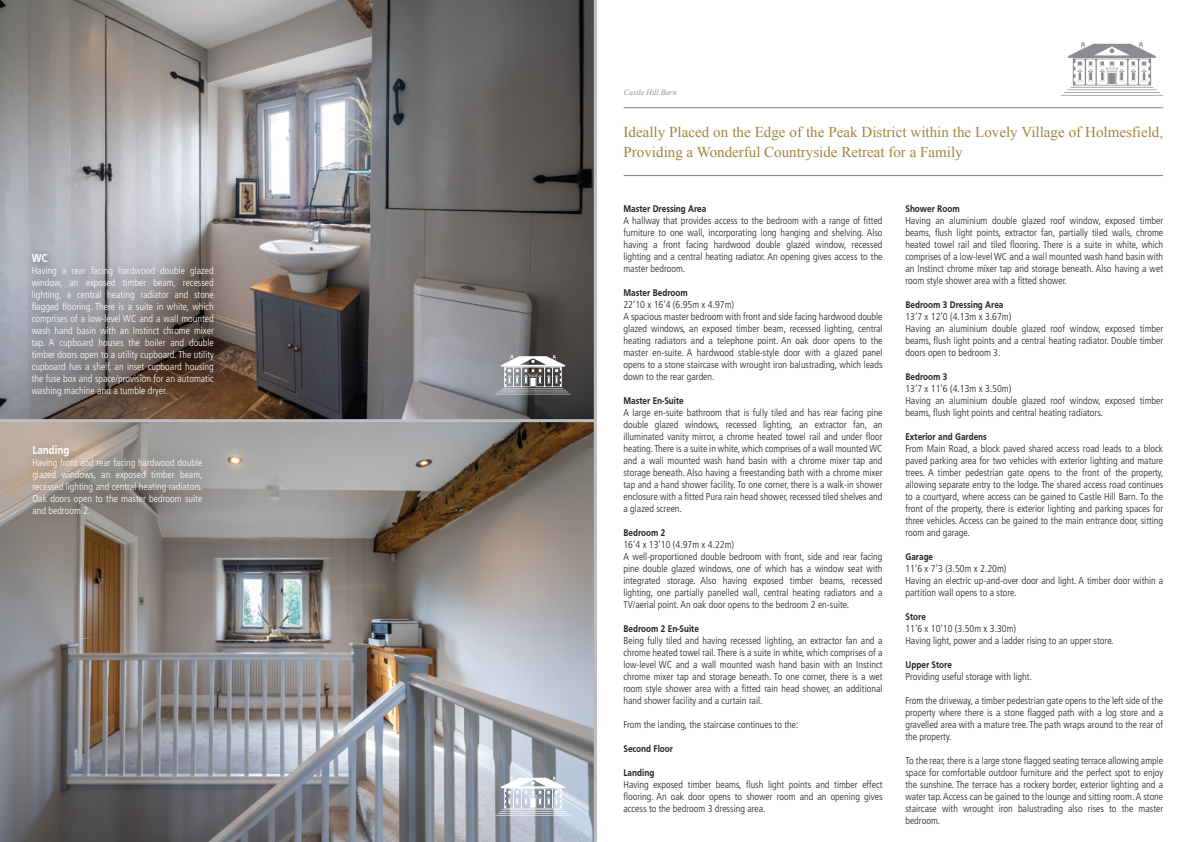
<style>
.page{position:relative;width:1191px;height:842px;background:#fff}
.page>*{position:absolute;margin:0;border:0;box-sizing:border-box;transform-origin:0 0}
.t1{font:15px/20px "Times New Roman";color:#a4843d}
.t2{font:700 12px "Frutiger Cnd";color:#fff}
.t3{font:300 condensed 10px/12px "Frutiger LT Std";color:#231f20;text-align:justify}
.t4{font:300 condensed 10px/12px "Frutiger LT Std";color:#fff;text-align:justify}
.t5{font:700 10px "Frutiger Cnd";color:#231f20}
.t6{font:italic 8px "Times New Roman";color:#8a8c8f}
</style>
<div class="page">
<img style="left:0;top:0;width:594px;height:842px">
<hr style="left:623px;top:107px;width:540px;height:1px;background:#808285">
<hr style="left:623px;top:175px;width:540px;height:1px;background:#808285">
<svg style="left:1060px;top:42px;width:103px;height:54px"></svg>
<hr style="left:594px;top:0;width:3px;height:842px;background:#bbbdc0">
<svg style="left:495px;top:777px;width:75px;height:39px"></svg>
<hr style="left:0;top:419px;width:595px;height:3px;background:#bbbdc0">
<svg style="left:495px;top:355px;width:75px;height:39px"></svg>
<img style="left:18px;top:430px;width:207px;height:199px">
<img style="left:19px;top:239px;width:215px;height:175px">
<p class="t2" style="left:32px;top:251px;width:17px">WC</p>
<p class="t4" style="left:32px;top:264px;width:184px">Having a rear facing hardwood double glazed window, an exposed timber beam, recessed lighting, a central heating radiator and stone flagged flooring. There is a suite in white, which comprises of a low-level WC and a wall mounted wash hand basin with an Instinct chrome mixer tap. A cupboard houses the boiler and double timber doors open to a utility cupboard. The utility cupboard has a shelf, an inset cupboard housing the fuse box and space/provision for an automatic washing machine and a tumble dryer.</p>
<p class="t2" style="left:32px;top:443px;width:38px">Landing</p>
<p class="t4" style="left:32px;top:457px;width:172px">Having front and rear facing hardwood double glazed windows, an exposed timber beam, recessed lighting and central heating radiators.<br>Oak doors open to the master bedroom suite and bedroom 2.</p>
<p class="t6" style="left:624px;top:87px;width:54px">Castle Hill Barn</p>
<h1 class="t1" style="left:623px;top:121px;width:541px">Ideally Placed on the Edge of the Peak District within the Lovely Village of Holmesfield,<br>Providing a Wonderful Countryside Retreat for a Family</h1>
<p class="t5" style="left:623px;top:203px;width:84px">Master Dressing Area</p>
<p class="t3" style="left:623px;top:214px;width:261px">A hallway that provides access to the bedroom with a range of fitted furniture to one wall, incorporating long hanging and shelving. Also having a front facing hardwood double glazed window, recessed lighting and a central heating radiator. An opening gives access to the master bedroom.</p>
<p class="t5" style="left:623px;top:287px;width:66px">Master Bedroom</p>
<p class="t3" style="left:623px;top:298px;width:261px;text-align:left">22’10 x 16’4 (6.95m x 4.97m)<br>A spacious master bedroom with front and side facing hardwood double glazed windows, an exposed timber beam, recessed lighting, central heating radiators and a telephone point. An oak door opens to the master en-suite. A hardwood stable-style door with a glazed panel opens to a stone staircase with wrought iron balustrading, which leads down to the rear garden.</p>
<p class="t5" style="left:623px;top:395px;width:62px">Master En-Suite</p>
<p class="t3" style="left:623px;top:406px;width:261px">A large en-suite bathroom that is fully tiled and has rear facing pine double glazed windows, recessed lighting, an extractor fan, an illuminated vanity mirror, a chrome heated towel rail and under floor heating. There is a suite in white, which comprises of a wall mounted WC and a wall mounted wash hand basin with a chrome mixer tap and storage beneath. Also having a freestanding bath with a chrome mixer tap and a hand shower facility. To one corner, there is a walk-in shower enclosure with a fitted Pura rain head shower, recessed tiled shelves and a glazed screen.</p>
<p class="t5" style="left:623px;top:527px;width:44px">Bedroom 2</p>
<p class="t3" style="left:623px;top:538px;width:261px;text-align:left">16’4 x 13’10 (4.97m x 4.22m)<br>A well-proportioned double bedroom with front, side and rear facing pine double glazed windows, one of which has a window seat with integrated storage. Also having exposed timber beams, recessed lighting, one partially panelled wall, central heating radiators and a TV/aerial point. An oak door opens to the bedroom 2 en-suite.</p>
<p class="t5" style="left:623px;top:623px;width:77px">Bedroom 2 En-Suite</p>
<p class="t3" style="left:623px;top:634px;width:261px">Being fully tiled and having recessed lighting, an extractor fan and a chrome heated towel rail. There is a suite in white, which comprises of a low-level WC and a wall mounted wash hand basin with an Instinct chrome mixer tap and storage beneath. To one corner, there is a wet room style shower area with a fitted rain head shower, an additional hand shower facility and a curtain rail.</p>
<p class="t3" style="left:623px;top:718px;width:176px">From the landing, the staircase continues to the:</p>
<p class="t5" style="left:623px;top:743px;width:51px">Second Floor</p>
<p class="t5" style="left:623px;top:767px;width:32px">Landing</p>
<p class="t3" style="left:623px;top:778px;width:261px">Having exposed timber beams, flush light points and timber effect flooring. An oak door opens to shower room and an opening gives access to the bedroom 3 dressing area.</p>
<p class="t5" style="left:905px;top:203px;width:56px">Shower Room</p>
<p class="t3" style="left:905px;top:214px;width:259px">Having an aluminium double glazed roof window, exposed timber beams, flush light points, extractor fan, partially tiled walls, chrome heated towel rail and tiled flooring. There is a suite in white, which comprises of a low-level WC and a wall mounted wash hand basin with an Instinct chrome mixer tap and storage beneath. Also having a wet room style shower area with a fitted shower.</p>
<p class="t5" style="left:905px;top:299px;width:100px">Bedroom 3 Dressing Area</p>
<p class="t3" style="left:905px;top:310px;width:259px;text-align:left">13’7 x 12’0 (4.13m x 3.67m)<br>Having an aluminium double glazed roof window, exposed timber beams, flush light points and a central heating radiator. Double timber doors open to bedroom 3.</p>
<p class="t5" style="left:905px;top:371px;width:44px">Bedroom 3</p>
<p class="t3" style="left:905px;top:382px;width:259px;text-align:left">13’7 x 11’6 (4.13m x 3.50m)<br>Having an aluminium double glazed roof window, exposed timber beams, flush light points and central heating radiators.</p>
<p class="t5" style="left:905px;top:431px;width:83px">Exterior and Gardens</p>
<p class="t3" style="left:905px;top:442px;width:260px">From Main Road, a block paved shared access road leads to a block paved parking area for two vehicles with exterior lighting and mature trees. A timber pedestrian gate opens to the front of the property, allowing separate entry to the lodge. The shared access road continues to a courtyard, where access can be gained to Castle Hill Barn. To the front of the property, there is exterior lighting and parking spaces for three vehicles. Access can be gained to the main entrance door, sitting room and garage.</p>
<p class="t5" style="left:905px;top:551px;width:29px">Garage</p>
<p class="t3" style="left:905px;top:562px;width:259px;text-align:left">11’6 x 7’3 (3.50m x 2.20m)<br>Having an electric up-and-over door and light. A timber door within a partition wall opens to a store.</p>
<p class="t5" style="left:905px;top:611px;width:22px">Store</p>
<p class="t3" style="left:905px;top:622px;width:210px">11’6 x 10’10 (3.50m x 3.30m)<br>Having light, power and a ladder rising to an upper store.</p>
<p class="t5" style="left:905px;top:659px;width:48px">Upper Store</p>
<p class="t3" style="left:905px;top:670px;width:128px">Providing useful storage with light.</p>
<p class="t3" style="left:905px;top:694px;width:259px">From the driveway, a timber pedestrian gate opens to the left side of the property where there is a stone flagged path with a log store and a gravelled area with a mature tree. The path wraps around to the rear of the property.</p>
<p class="t3" style="left:905px;top:754px;width:259px">To the rear, there is a large stone flagged seating terrace allowing ample space for comfortable outdoor furniture and the perfect spot to enjoy the sunshine. The terrace has a rockery border, exterior lighting and a water tap. Access can be gained to the lounge and sitting room. A stone staircase with wrought iron balustrading also rises to the master bedroom.</p>
</div>
